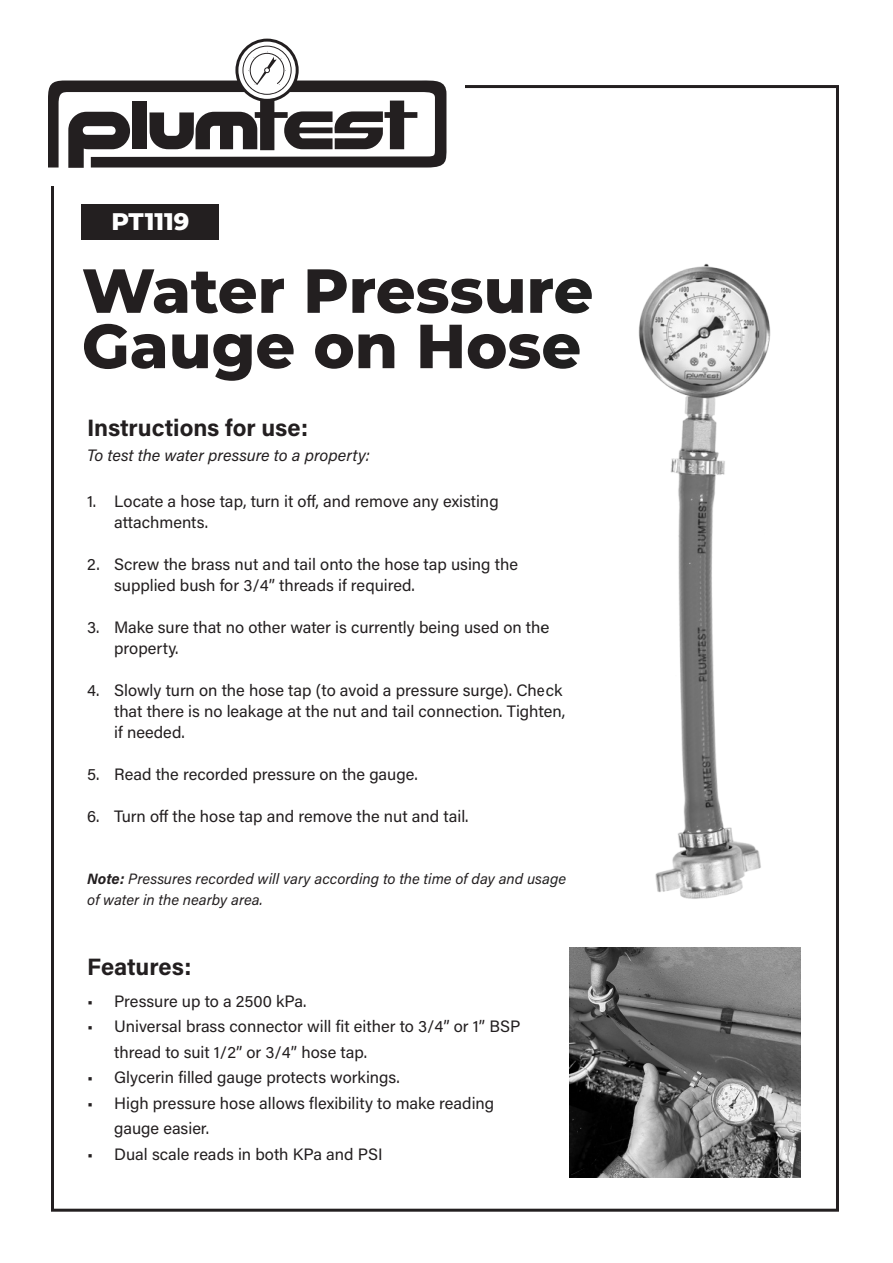
<style>
.page{position:relative;width:893px;height:1263px;background:#fff}
.page>*{position:absolute;margin:0;border:0;box-sizing:border-box;transform-origin:0 0}
.t1{font:800 62.1px/55.3px "Montserrat";color:#231f20}
.t2{font:800 24px "Montserrat";color:#fff}
.t3{font:700 23.7px "Acumin Pro";letter-spacing:-.005em;color:#231f20}
.t4{font:16.5px/21px "Acumin Pro";color:#231f20}
.t5{font:italic 16.5px "Acumin Pro";color:#231f20}
.t6{font:italic 15px/21px "Acumin Pro";color:#231f20}
.s1{font-weight:700}
</style>
<div class="page">
<svg style="left:48px;top:39px;width:399px;height:128px"></svg>
<svg style="left:242px;top:46px;width:50px;height:49px"></svg>
<div style="left:82px;top:204px;width:137px;height:35px;background:#231f20"></div>
<svg style="left:569px;top:263px;width:232px;height:915px"></svg>
<p class="t2" style="left:111px;top:204px;width:79px">PT1119</p>
<p class="t1" style="left:82px;top:260px;width:513px">Water Pressure<br>Gauge on Hose</p>
<p class="t3" style="left:87px;top:411px;width:222px">Instructions for use:</p>
<p class="t5" style="left:87px;top:443px;width:284px">To test the water pressure to a property:</p>
<p class="t4" style="left:114px;top:490px;width:386px;text-indent:-27px">1. Locate a hose tap, turn it off, and remove any existing attachments.</p>
<p class="t4" style="left:114px;top:553px;width:405px;text-indent:-27px">2. Screw the brass nut and tail onto the hose tap using the supplied bush for 3/4” threads if required.</p>
<p class="t4" style="left:114px;top:616px;width:436px;text-indent:-27px">3. Make sure that no other water is currently being used on the property.</p>
<p class="t4" style="left:114px;top:679px;width:452px;text-indent:-27px">4. Slowly turn on the hose tap (to avoid a pressure surge). Check that there is no leakage at the nut and tail connection. Tighten, if needed.</p>
<p class="t4" style="left:87px;top:763px;width:332px">5. Read the recorded pressure on the gauge.</p>
<p class="t4" style="left:87px;top:805px;width:383px">6. Turn off the hose tap and remove the nut and tail.</p>
<p class="t6" style="left:87px;top:867px;width:480px"><span class="s1">Note:</span> Pressures recorded will vary according to the time of day and usage of water in the nearby area.</p>
<p class="t3" style="left:87px;top:950px;width:106px">Features:</p>
<p class="t4" style="left:87px;top:990px;width:221px">• Pressure up to a 2500 kPa.</p>
<p class="t4" style="left:114px;top:1013px;width:408px;line-height:25.5px;text-indent:-27px">• Universal brass connector will fit either to 3/4” or 1” BSP thread to suit 1/2” or 3/4” hose tap.</p>
<p class="t4" style="left:87px;top:1066px;width:314px">• Glycerin filled gauge protects workings.</p>
<p class="t4" style="left:114px;top:1089px;width:382px;line-height:25.5px;text-indent:-27px">• High pressure hose allows flexibility to make reading gauge easier.</p>
<p class="t4" style="left:87px;top:1143px;width:297px">• Dual scale reads in both KPa and PSI</p>
</div>
